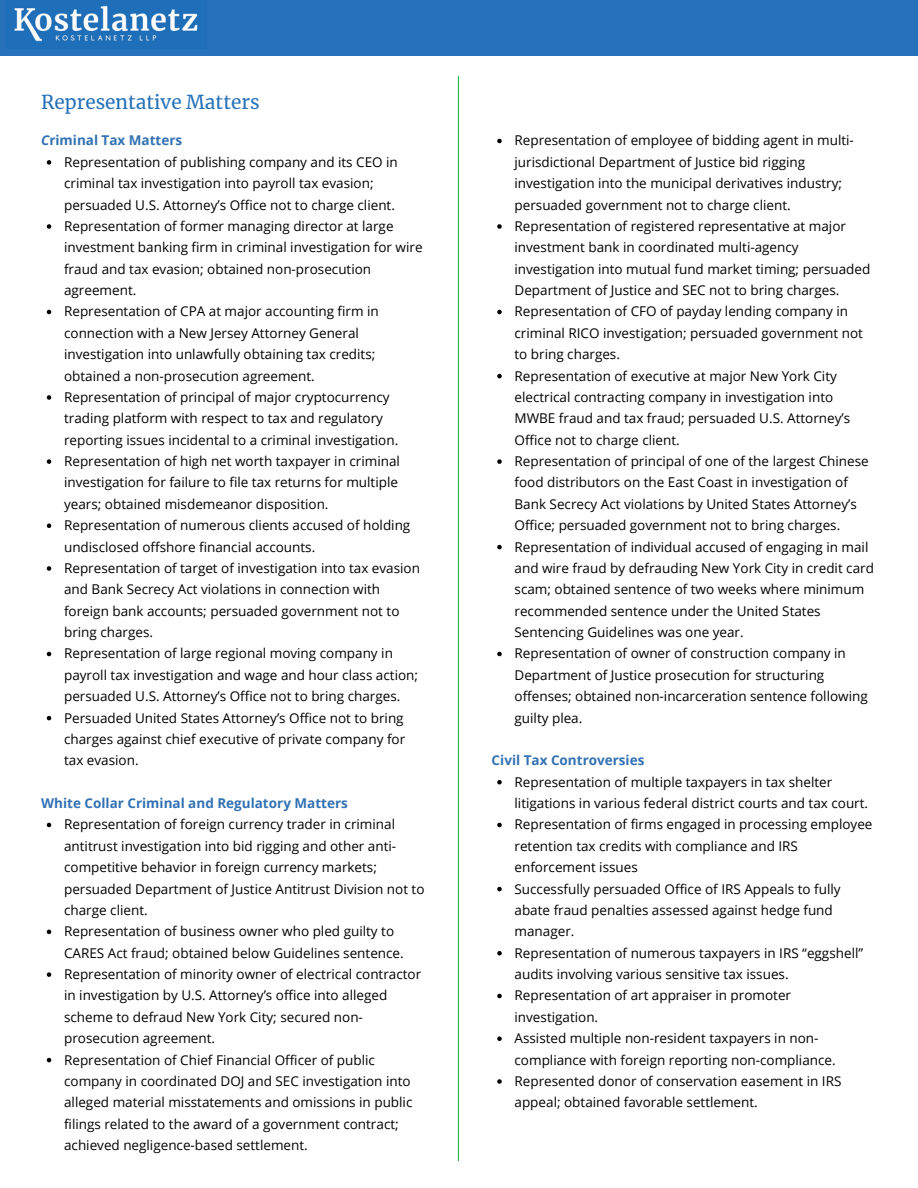
<style>
.page{position:relative;width:918px;height:1188px;background:#fff}
.page>*{position:absolute;margin:0;border:0;box-sizing:border-box;transform-origin:0 0}
.t1{font:18.9px "Merriweather";color:#2671b9}
.t2{font:13.5px/21.3px "Open Sans";color:#000}
.t3{font:700 13.5px "Open Sans";color:#3271b3}
.s1{font-style:italic}
</style>
<div class="page">
<svg style="left:47px;top:160px;width:4px;height:5px"></svg>
<svg style="left:47px;top:224px;width:4px;height:5px"></svg>
<svg style="left:47px;top:310px;width:4px;height:4px"></svg>
<svg style="left:47px;top:395px;width:4px;height:5px"></svg>
<svg style="left:47px;top:459px;width:4px;height:5px"></svg>
<svg style="left:47px;top:523px;width:4px;height:5px"></svg>
<svg style="left:47px;top:566px;width:4px;height:5px"></svg>
<svg style="left:47px;top:652px;width:4px;height:4px"></svg>
<svg style="left:47px;top:716px;width:4px;height:4px"></svg>
<svg style="left:47px;top:823px;width:4px;height:4px"></svg>
<svg style="left:47px;top:930px;width:4px;height:4px"></svg>
<svg style="left:47px;top:972px;width:4px;height:5px"></svg>
<svg style="left:47px;top:1058px;width:4px;height:4px"></svg>
<div style="left:0;top:0;width:918px;height:56px;background:#2671b9"></div>
<svg style="left:497px;top:139px;width:5px;height:4px"></svg>
<svg style="left:497px;top:224px;width:5px;height:5px"></svg>
<svg style="left:497px;top:310px;width:5px;height:4px"></svg>
<svg style="left:497px;top:374px;width:5px;height:4px"></svg>
<svg style="left:497px;top:459px;width:5px;height:5px"></svg>
<svg style="left:497px;top:545px;width:5px;height:4px"></svg>
<svg style="left:497px;top:652px;width:5px;height:4px"></svg>
<svg style="left:497px;top:780px;width:5px;height:4px"></svg>
<svg style="left:497px;top:823px;width:5px;height:4px"></svg>
<svg style="left:497px;top:887px;width:5px;height:4px"></svg>
<svg style="left:497px;top:951px;width:5px;height:4px"></svg>
<svg style="left:497px;top:994px;width:5px;height:4px"></svg>
<svg style="left:497px;top:1036px;width:5px;height:5px"></svg>
<svg style="left:497px;top:1079px;width:5px;height:5px"></svg>
<hr style="left:458px;top:76px;width:1px;height:1085px;background:#27ba51">
<img style="left:14px;top:5px;width:184px;height:36px">
<p class="t1" style="left:41px;top:90px;width:220px">Representative Matters</p>
<p class="t3" style="left:41px;top:131px;width:143px"><span class="s1">C</span>riminal Tax Matters</p>
<h1 class="t2" style="left:64px;top:151px;width:335px">Representation of publishing company and its CEO in criminal tax investigation into payroll tax evasion; persuaded U.S. Attorney’s Office not to charge client.</h1>
<h2 class="t2" style="left:64px;top:215px;width:360px">Representation of former managing director at large investment banking firm in criminal investigation for wire fraud and tax evasion; obtained non-prosecution agreement.</h2>
<p class="t2" style="left:64px;top:301px;width:316px">Representation of CPA at major accounting firm in connection with a New Jersey Attorney General investigation into unlawfully obtaining tax credits; obtained a non-prosecution agreement.</p>
<p class="t2" style="left:64px;top:386px;width:336px">Representation of principal of major cryptocurrency trading platform with respect to tax and regulatory reporting issues incidental to a criminal investigation.</p>
<p class="t2" style="left:64px;top:450px;width:337px">Representation of high net worth taxpayer in criminal investigation for failure to file tax returns for multiple years; obtained misdemeanor disposition.</p>
<p class="t2" style="left:64px;top:514px;width:348px">Representation of numerous clients accused of holding undisclosed offshore financial accounts.</p>
<p class="t2" style="left:64px;top:557px;width:357px">Representation of target of investigation into tax evasion and Bank Secrecy Act violations in connection with foreign bank accounts; persuaded government not to bring charges.</p>
<p class="t2" style="left:64px;top:643px;width:356px">Representation of large regional moving company in payroll tax investigation and wage and hour class action; persuaded U.S. Attorney’s Office not to bring charges.</p>
<p class="t2" style="left:64px;top:707px;width:343px;text-align:justify">Persuaded United States Attorney’s Office not to bring charges against chief executive of private company for tax evasion.</p>
<p class="t3" style="left:41px;top:794px;width:308px">White Collar Criminal and Regulatory Matters</p>
<p class="t2" style="left:64px;top:814px;width:362px">Representation of foreign currency trader in criminal antitrust investigation into bid rigging and other anti&shy;competitive behavior in foreign currency markets; persuaded Department of Justice Antitrust Division not to charge client.</p>
<h2 class="t2" style="left:64px;top:920px;width:341px">Representation of business owner who pled guilty to<br>CARES Act fraud; obtained below Guidelines sentence.</h2>
<p class="t2" style="left:64px;top:963px;width:359px">Representation of minority owner of electrical contractor in investigation by U.S. Attorney’s office into alleged scheme to defraud New York City; secured non&shy;prosecution agreement.</p>
<p class="t2" style="left:64px;top:1049px;width:350px">Representation of Chief Financial Officer of public company in coordinated DOJ and SEC investigation into alleged material misstatements and omissions in public filings related to the award of a government contract; achieved negligence-based settlement.</p>
<p class="t2" style="left:515px;top:130px;width:341px">Representation of employee of bidding agent in multi&shy;jurisdictional Department of Justice bid rigging investigation into the municipal derivatives industry; persuaded government not to charge client.</p>
<p class="t2" style="left:515px;top:215px;width:357px">Representation of registered representative at major investment bank in coordinated multi-agency investigation into mutual fund market timing; persuaded Department of Justice and SEC not to bring charges.</p>
<p class="t2" style="left:515px;top:301px;width:350px">Representation of CFO of payday lending company in criminal RICO investigation; persuaded government not to bring charges.</p>
<p class="t2" style="left:515px;top:365px;width:337px">Representation of executive at major New York City electrical contracting company in investigation into MWBE fraud and tax fraud; persuaded U.S. Attorney’s Office not to charge client.</p>
<p class="t2" style="left:515px;top:450px;width:356px">Representation of principal of one of the largest Chinese food distributors on the East Coast in investigation of Bank Secrecy Act violations by United States Attorney’s Office; persuaded government not to bring charges.</p>
<p class="t2" style="left:515px;top:536px;width:361px">Representation of individual accused of engaging in mail and wire fraud by defrauding New York City in credit card scam; obtained sentence of two weeks where minimum recommended sentence under the United States Sentencing Guidelines was one year.</p>
<p class="t2" style="left:515px;top:643px;width:355px">Representation of owner of construction company in Department of Justice prosecution for structuring offenses; obtained non-incarceration sentence following guilty plea.</p>
<p class="t3" style="left:492px;top:751px;width:154px">Civil Tax Controversies</p>
<p class="t2" style="left:515px;top:771px;width:355px">Representation of multiple taxpayers in tax shelter litigations in various federal district courts and tax court.</p>
<h2 class="t2" style="left:515px;top:814px;width:359px">Representation of firms engaged in processing employee retention tax credits with compliance and IRS enforcement issues</h2>
<p class="t2" style="left:515px;top:878px;width:328px">Successfully persuaded Office of IRS Appeals to fully abate fraud penalties assessed against hedge fund manager.</p>
<p class="t2" style="left:515px;top:942px;width:350px">Representation of numerous taxpayers in IRS “eggshell” audits involving various sensitive tax issues.</p>
<p class="t2" style="left:515px;top:985px;width:278px">Representation of art appraiser in promoter investigation.</p>
<p class="t2" style="left:515px;top:1027px;width:323px">Assisted multiple non-resident taxpayers in non&shy;compliance with foreign reporting non-compliance.</p>
<p class="t2" style="left:515px;top:1070px;width:328px">Represented donor of conservation easement in IRS appeal; obtained favorable settlement.</p>
</div>
